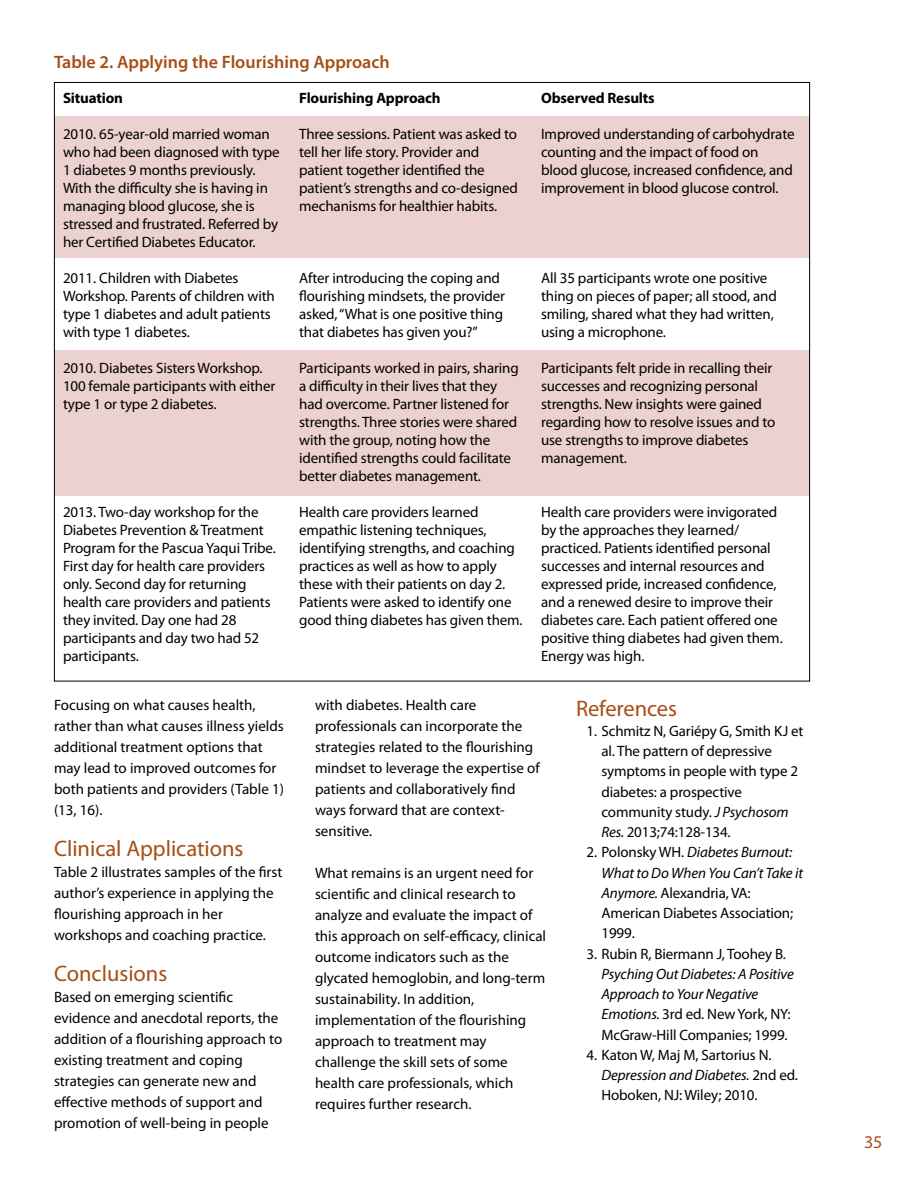
<style>
.page{position:relative;width:918px;height:1188px;background:#fff}
.page>*{position:absolute;margin:0;border:0;box-sizing:border-box;transform-origin:0 0}
.t1{font:22.5px "Myriad Pro";color:#a74e15}
.t2{font:600 18px "Myriad Pro";color:#a74e15}
.t3{font:18px "Myriad Pro";color:#a74e15}
.t4{font:15px/18px "Myriad Pro";letter-spacing:-.01em;color:#000}
.t5{font:italic 15px/20.2px "Myriad Pro";letter-spacing:-.01em;color:#000}
.t6{font:700 15px "Myriad Pro";letter-spacing:-.01em;color:#000}
.s1{font-style:italic}
.s2{font-style:normal}
</style>
<div class="page">
<div style="left:54px;top:117px;width:756px;height:141px;background:#ebd1cf"></div>
<div style="left:54px;top:350px;width:756px;height:146px;background:#ebd1cf"></div>
<p class="t2" style="left:54px;top:50px;width:337px">Table 2. Applying the Flourishing Approach</p>
<p class="t6" style="left:63px;top:88px;width:62px">Situation</p>
<p class="t4" style="left:63px;top:125px;width:218px">2010. 65-year-old married woman who had been diagnosed with type 1 diabetes 9 months previously.<br>With the difficulty she is having in managing blood glucose, she is stressed and frustrated. Referred by her Certified Diabetes Educator.</p>
<p class="t4" style="left:63px;top:269px;width:213px">2011. Children with Diabetes<br>Workshop. Parents of children with type 1 diabetes and adult patients with type 1 diabetes.</p>
<p class="t4" style="left:63px;top:359px;width:214px">2010. Diabetes Sisters Workshop.<br>100 female participants with either type 1 or type 2 diabetes.</p>
<p class="t6" style="left:299px;top:88px;width:143px">Flourishing Approach</p>
<p class="t4" style="left:299px;top:125px;width:220px">Three sessions. Patient was asked to tell her life story. Provider and patient together identified the patient’s strengths and co-designed mechanisms for healthier habits.</p>
<p class="t4" style="left:299px;top:269px;width:207px">After introducing the coping and flourishing mindsets, the provider asked, “What is one positive thing that diabetes has given you?”</p>
<p class="t4" style="left:299px;top:359px;width:221px">Participants worked in pairs, sharing a difficulty in their lives that they had overcome. Partner listened for strengths. Three stories were shared with the group, noting how the identified strengths could facilitate better diabetes management.</p>
<p class="t4" style="left:299px;top:503px;width:225px">Health care providers learned empathic listening techniques, identifying strengths, and coaching practices as well as how to apply these with their patients on day 2.<br>Patients were asked to identify one good thing diabetes has given them.</p>
<p class="t4" style="left:63px;top:503px;width:214px">2013. Two-day workshop for the<br>Diabetes Prevention &amp; Treatment<br>Program for the Pascua Yaqui Tribe.<br>First day for health care providers only. Second day for returning health care providers and patients they invited. Day one had 28 participants and day two had 52 participants.</p>
<p class="t6" style="left:541px;top:88px;width:115px">Observed Results</p>
<p class="t4" style="left:541px;top:125px;width:255px">Improved understanding of carbohydrate counting and the impact of food on blood glucose, increased confidence, and improvement in blood glucose control.</p>
<p class="t4" style="left:541px;top:269px;width:237px">All 35 participants wrote one positive thing on pieces of paper; all stood, and smiling, shared what they had written, using a microphone.</p>
<p class="t4" style="left:541px;top:359px;width:236px">Participants felt pride in recalling their successes and recognizing personal strengths. New insights were gained regarding how to resolve issues and to use strengths to improve diabetes management.</p>
<p class="t4" style="left:541px;top:503px;width:243px">Health care providers were invigorated by the approaches they learned/ practiced. Patients identified personal successes and internal resources and expressed pride, increased confidence, and a renewed desire to improve their diabetes care. Each patient offered one positive thing diabetes had given them.<br>Energy was high.</p>
<p class="t4" style="left:54px;top:694px;width:232px;line-height:21px">Focusing on what causes health, rather than what causes illness yields additional treatment options that may lead to improved outcomes for both patients and providers (Table 1) (13, 16).</p>
<h1 class="t1" style="left:54px;top:834px;width:191px">Clinical Applications</h1>
<p class="t4" style="left:54px;top:861px;width:230px;line-height:21px">Table 2 illustrates samples of the first author’s experience in applying the flourishing approach in her workshops and coaching practice.</p>
<h1 class="t1" style="left:54px;top:959px;width:115px">Conclusions</h1>
<p class="t4" style="left:54px;top:986px;width:230px;line-height:21px">Based on emerging scientific evidence and anecdotal reports, the addition of a flourishing approach to existing treatment and coping strategies can generate new and effective methods of support and promotion of well-being in people</p>
<p class="t4" style="left:315px;top:694px;width:226px;line-height:21px">with diabetes. Health care professionals can incorporate the strategies related to the flourishing mindset to leverage the expertise of patients and collaboratively find ways forward that are context&shy;sensitive.</p>
<p class="t4" style="left:315px;top:862px;width:233px;line-height:21px">What remains is an urgent need for scientific and clinical research to analyze and evaluate the impact of this approach on self-efficacy, clinical outcome indicators such as the glycated hemoglobin, and long-term sustainability. In addition, implementation of the flourishing approach to treatment may challenge the skill sets of some health care professionals, which requires further research.</p>
<h1 class="t1" style="left:576px;top:694px;width:103px">References</h1>
<p class="t4" style="left:602px;top:720px;width:203px;line-height:20.2px;text-indent:-15px">1. Schmitz N, Gariépy G, Smith KJ et al. The pattern of depressive symptoms in people with type 2 diabetes: a prospective community study. <span class="s1">J Psychosom<br>Res.</span> 2013;74:128-134.</p>
<p class="t4" style="left:602px;top:842px;width:203px;line-height:20.2px;text-indent:-15px">2. Polonsky WH. <span class="s1">Diabetes Burnout:<br>What to Do When You Can’t Take it<br>Anymore.</span> Alexandria, VA:<br>American Diabetes Association;<br>1999.</p>
<p class="t4" style="left:586px;top:944px;width:201px">3. Rubin R, Biermann J, Toohey B.</p>
<p class="t5" style="left:602px;top:963px;width:194px">Psyching Out Diabetes: A Positive<br>Approach to Your Negative<br>Emotions. <span class="s2">3rd ed. New York, NY:<br>McGraw-Hill Companies; 1999.</span></p>
<p class="t4" style="left:602px;top:1044px;width:198px;line-height:20.2px;text-indent:-15px">4. Katon W, Maj M, Sartorius N.<br><span class="s1">Depression and Diabetes.</span> 2nd ed.<br>Hoboken, NJ: Wiley; 2010.</p>
<p class="t3" style="left:864px;top:1130px;width:20px">35</p>
</div>
